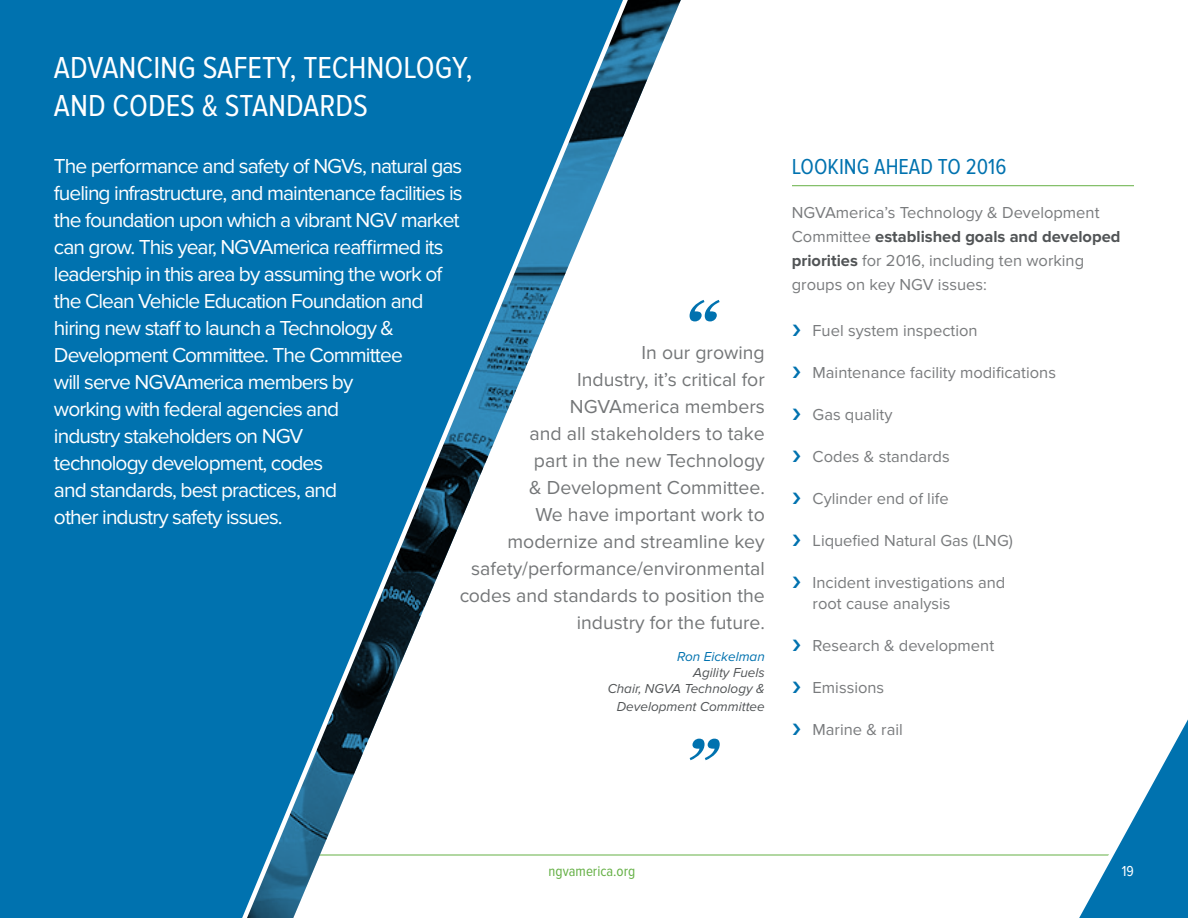
<style>
.page{position:relative;width:1188px;height:918px;background:#fff}
.page>*{position:absolute;margin:0;border:0;box-sizing:border-box;transform-origin:0 0}
.t1{font:italic 700 63px "Georgia";color:#0072af}
.t2{font:31.5px/37.8px "Proxima Nova Cond";color:#fff}
.t3{font:22.5px "Proxima Nova Cond";color:#0072af}
.t4{font:21px/27px "Proxima Nova";letter-spacing:-.045em;color:#fff}
.t5{font:19.5px/27px "Proxima Nova";color:#515456;text-align:right}
.t6{font:16.5px/24px "Proxima Nova";color:#797b7d}
.t7{font:15px "Proxima Nova Cond";color:#65b045}
.t8{font:15px "Proxima Nova Cond";color:#fff}
.t9{font:italic 13.5px/16.2px "Proxima Nova";color:#515456;text-align:right}
.t10{font:italic 13.5px "Proxima Nova";color:#0072af}
.s1{font-weight:700;color:#515456}
</style>
<div class="page">
<hr style="left:55px;top:855px;width:1080px;height:1px;background:#65b045">
<hr style="left:792px;top:185px;width:342px;height:1px;background:#65b045">
<svg style="left:637px;top:0;width:50px;height:856px"></svg>
<div style="left:8px;top:0;width:225px;height:918px;background:#0072af"></div>
<div style="left:0;top:0;width:8px;height:918px;background:#0072af"></div>
<svg style="left:233px;top:0;width:404px;height:918px"></svg>
<svg style="left:1063px;top:719px;width:125px;height:199px"></svg>
<h2 class="t2" style="left:54px;top:50px;width:420px">ADVANCING SAFETY, TECHNOLOGY,<br>AND CODES &amp; STANDARDS</h2>
<p class="t4" style="left:54px;top:153px;width:410px">The performance and safety of NGVs, natural gas fueling infrastructure, and maintenance facilities is the foundation upon which a vibrant NGV market can grow. This year, NGVAmerica reaffirmed its leadership in this area by assuming the work of the Clean Vehicle Education Foundation and hiring new staff to launch a Technology &amp; Development Committee. The Committee<br>will serve NGVAmerica members by<br>working with federal agencies and<br>industry stakeholders on NGV<br>technology development, codes<br>and standards, best practices, and<br>other industry safety issues.</p>
<h1 class="t1" style="left:683px;top:278px;width:34px">“</h1>
<p class="t5" style="left:459px;top:340px;width:307px">In our growing<br>Industry, it’s critical for<br>NGVAmerica members<br>and all stakeholders to take<br>part in the new Technology<br>&amp; Development Committee.<br>We have important work to modernize and streamline key safety/performance/environmental codes and standards to position the industry for the future.</p>
<p class="t10" style="left:677px;top:649px;width:89px">Ron Eickelman</p>
<p class="t9" style="left:608px;top:665px;width:159px">Agility Fuels<br>Chair, NGVA Technology &amp;</p>
<p class="t9" style="left:617px;top:699px;width:149px">Development Committee</p>
<h1 class="t1" style="left:683px;top:717px;width:34px">”</h1>
<p class="t3" style="left:792px;top:154px;width:216px">LOOKING AHEAD TO 2016</p>
<p class="t6" style="left:792px;top:201px;width:330px">NGVAmerica’s Technology &amp; Development Committee <span class="s1">established goals and developed priorities</span> for 2016, including ten working groups on key NGV issues:</p>
<p class="t6" style="left:813px;top:320px;width:167px">Fuel system inspection</p>
<p class="t6" style="left:813px;top:362px;width:245px">Maintenance facility modifications</p>
<p class="t6" style="left:813px;top:404px;width:82px">Gas quality</p>
<p class="t6" style="left:813px;top:446px;width:139px">Codes &amp; standards</p>
<p class="t6" style="left:813px;top:488px;width:138px">Cylinder end of life</p>
<p class="t6" style="left:813px;top:530px;width:202px">Liquefied Natural Gas (LNG)</p>
<p class="t6" style="left:813px;top:573px;width:194px;line-height:21px">Incident investigations and root cause analysis</p>
<p class="t6" style="left:813px;top:635px;width:183px">Research &amp; development</p>
<p class="t6" style="left:813px;top:676px;width:73px">Emissions</p>
<p class="t6" style="left:813px;top:718px;width:92px">Marine &amp; rail</p>
<p class="t7" style="left:549px;top:863px;width:88px">ngvamerica.org</p>
<p class="t8" style="left:1122px;top:863px;width:14px">19</p>
</div>
